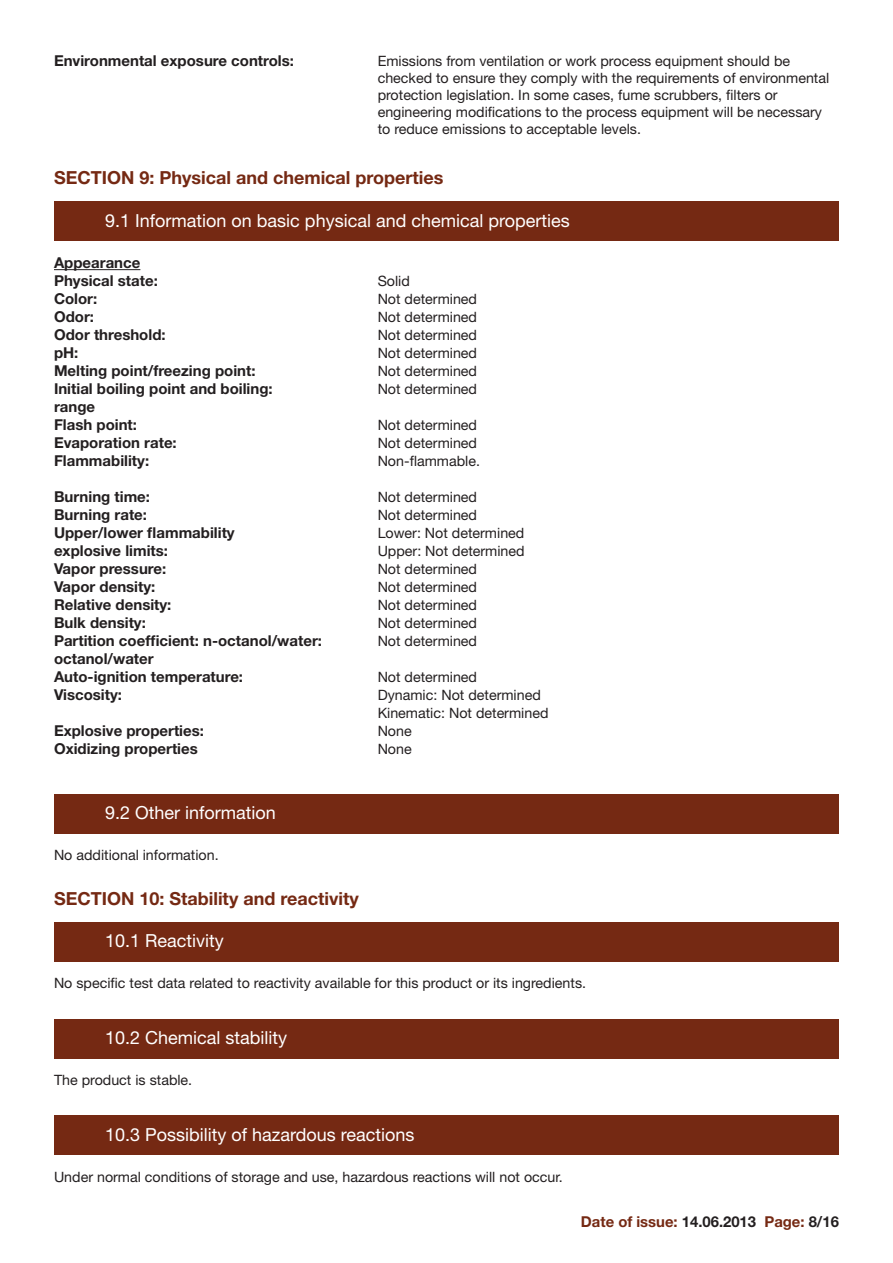
<style>
.page{position:relative;width:893px;height:1263px;background:#fff}
.page>*{position:absolute;margin:0;border:0;box-sizing:border-box;transform-origin:0 0}
.t1{font:18px "Helvetica Neue";color:#fff}
.t2{font:700 18px "Helvetica Neue";color:#752913}
.t3{font:700 15px/18px "Helvetica Neue";color:#231f20}
.t4{font:700 15px "Helvetica Neue";color:#752913}
.t5{font:14.25px/17.1px "Helvetica Neue";color:#231f20}
.s1{color:#231f20}
</style>
<div class="page">
<div style="left:54px;top:201px;width:785px;height:40px;background:#752913"></div>
<div style="left:54px;top:922px;width:785px;height:40px;background:#752913"></div>
<div style="left:54px;top:1018px;width:785px;height:40px;background:#752913"></div>
<div style="left:54px;top:794px;width:785px;height:40px;background:#752913"></div>
<hr style="left:54px;top:269px;width:86px;height:1px;background:#231f20">
<div style="left:54px;top:1115px;width:785px;height:40px;background:#752913"></div>
<p class="t3" style="left:54px;top:51px;width:242px">Environmental exposure controls:</p>
<p class="t5" style="left:378px;top:52px;width:453px">Emissions from ventilation or work process equipment should be checked to ensure they comply with the requirements of environmental protection legislation. In some cases, fume scrubbers, filters or engineering modifications to the process equipment will be necessary to reduce emissions to acceptable levels.</p>
<p class="t2" style="left:54px;top:167px;width:391px">SECTION 9: Physical and chemical properties</p>
<p class="t1" style="left:105px;top:210px;width:466px">9.1 Information on basic physical and chemical properties</p>
<p class="t3" style="left:54px;top:253px;width:105px">Appearance<br>Physical state:</p>
<p class="t5" style="left:378px;top:272px;width:34px">Solid</p>
<p class="t3" style="left:54px;top:289px;width:45px">Color:</p>
<p class="t5" style="left:378px;top:290px;width:101px">Not determined</p>
<p class="t3" style="left:54px;top:307px;width:42px">Odor:</p>
<p class="t5" style="left:378px;top:308px;width:101px">Not determined</p>
<p class="t3" style="left:54px;top:325px;width:113px">Odor threshold:</p>
<p class="t5" style="left:378px;top:326px;width:101px">Not determined</p>
<p class="t3" style="left:54px;top:343px;width:26px">pH:</p>
<p class="t5" style="left:378px;top:344px;width:101px">Not determined</p>
<p class="t3" style="left:54px;top:361px;width:203px">Melting point/freezing point:</p>
<p class="t5" style="left:378px;top:362px;width:101px">Not determined</p>
<p class="t3" style="left:54px;top:379px;width:220px">Initial boiling point and boiling:</p>
<p class="t5" style="left:378px;top:380px;width:101px">Not determined</p>
<p class="t3" style="left:54px;top:397px;width:85px">range<br>Flash point:</p>
<p class="t5" style="left:378px;top:416px;width:101px">Not determined</p>
<p class="t3" style="left:54px;top:433px;width:124px">Evaporation rate:</p>
<p class="t5" style="left:378px;top:434px;width:101px">Not determined</p>
<p class="t3" style="left:54px;top:451px;width:97px">Flammability:</p>
<p class="t5" style="left:378px;top:452px;width:104px">Non-flammable.</p>
<p class="t3" style="left:54px;top:487px;width:98px">Burning time:</p>
<p class="t5" style="left:378px;top:488px;width:101px">Not determined</p>
<p class="t3" style="left:54px;top:505px;width:95px">Burning rate:</p>
<p class="t5" style="left:378px;top:506px;width:101px">Not determined</p>
<p class="t3" style="left:54px;top:523px;width:182px">Upper/lower flammability</p>
<p class="t5" style="left:378px;top:524px;width:148px">Lower: Not determined</p>
<p class="t3" style="left:54px;top:541px;width:116px">explosive limits:</p>
<p class="t5" style="left:378px;top:542px;width:148px">Upper: Not determined</p>
<p class="t3" style="left:54px;top:559px;width:114px">Vapor pressure:</p>
<p class="t5" style="left:378px;top:560px;width:101px">Not determined</p>
<p class="t3" style="left:54px;top:577px;width:103px">Vapor density:</p>
<p class="t5" style="left:378px;top:578px;width:101px">Not determined</p>
<p class="t3" style="left:54px;top:595px;width:119px">Relative density:</p>
<p class="t5" style="left:378px;top:596px;width:101px">Not determined</p>
<p class="t3" style="left:54px;top:613px;width:93px">Bulk density:</p>
<p class="t5" style="left:378px;top:614px;width:101px">Not determined</p>
<p class="t3" style="left:54px;top:631px;width:270px">Partition coefficient: n-octanol/water:</p>
<p class="t5" style="left:378px;top:632px;width:101px">Not determined</p>
<p class="t3" style="left:54px;top:649px;width:191px">octanol/water<br>Auto-ignition temperature:</p>
<p class="t5" style="left:378px;top:668px;width:101px">Not determined</p>
<p class="t3" style="left:54px;top:685px;width:70px">Viscosity:</p>
<p class="t5" style="left:378px;top:686px;width:172px;line-height:18px">Dynamic: Not determined<br>Kinematic: Not determined</p>
<p class="t3" style="left:54px;top:721px;width:151px">Explosive properties:</p>
<p class="t5" style="left:378px;top:722px;width:36px">None</p>
<p class="t3" style="left:54px;top:739px;width:145px">Oxidizing properties</p>
<p class="t5" style="left:378px;top:740px;width:36px">None</p>
<p class="t1" style="left:105px;top:802px;width:172px">9.2 Other information</p>
<p class="t5" style="left:54px;top:847px;width:166px">No additional information.</p>
<p class="t2" style="left:54px;top:887px;width:306px">SECTION 10: Stability and reactivity</p>
<p class="t1" style="left:105px;top:930px;width:120px">10.1 Reactivity</p>
<p class="t5" style="left:54px;top:974px;width:534px">No specific test data related to reactivity available for this product or its ingredients.</p>
<p class="t1" style="left:105px;top:1027px;width:184px">10.2 Chemical stability</p>
<p class="t5" style="left:54px;top:1071px;width:140px">The product is stable.</p>
<p class="t1" style="left:105px;top:1124px;width:311px">10.3 Possibility of hazardous reactions</p>
<p class="t5" style="left:54px;top:1168px;width:510px">Under normal conditions of storage and use, hazardous reactions will not occur.</p>
<p class="t4" style="left:581px;top:1212px;width:260px">Date of issue: <span class="s1">14.06.2013</span> Page: <span class="s1">8/16</span></p>
</div>
